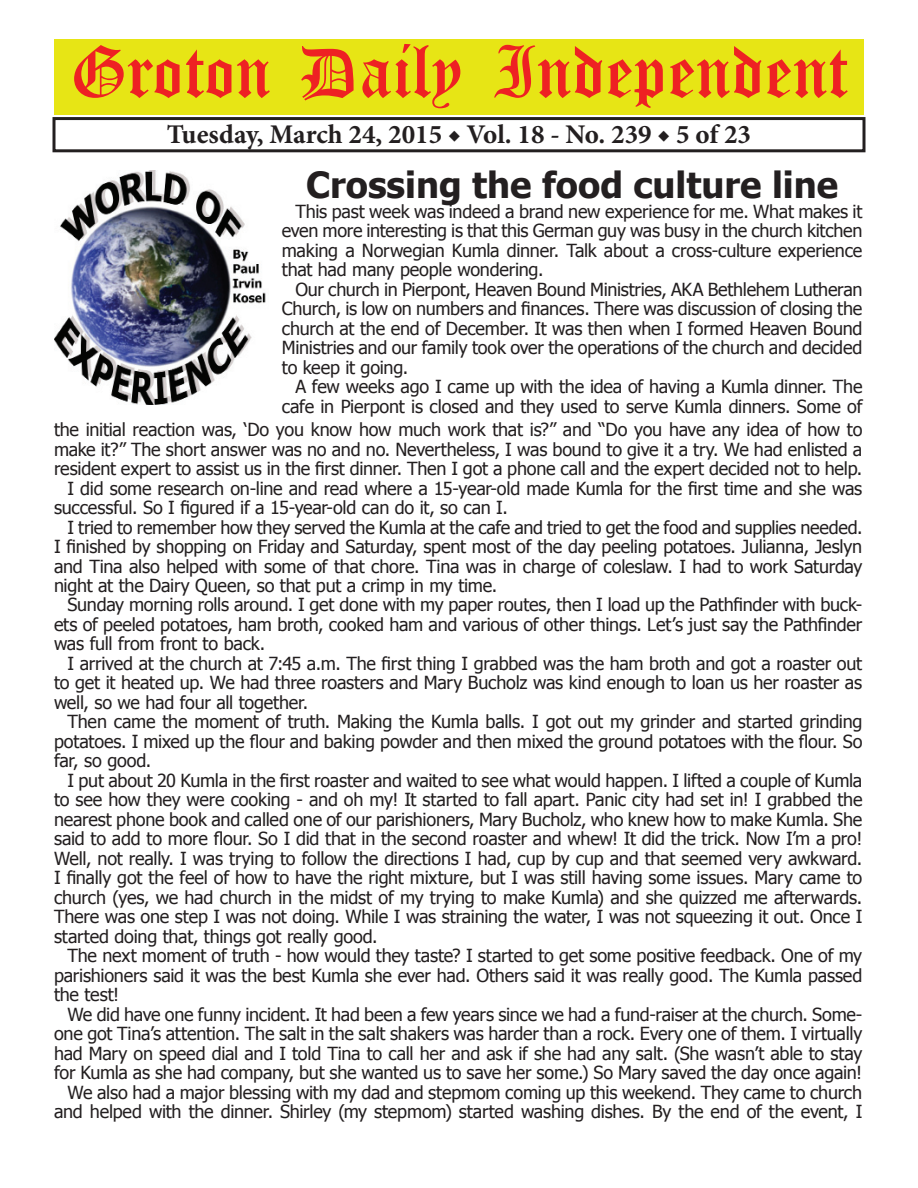
<style>
.page{position:relative;width:918px;height:1188px;background:#fff}
.page>*{position:absolute;margin:0;border:0;box-sizing:border-box;transform-origin:0 0}
.t1{font:54px "Old English Five";color:#ee2123}
.t2{font:700 36px "Tahoma";color:#231f20}
.t3{font:700 27px "Minion Pro";color:#231f20}
.t4{font:18px/19.5px "Tahoma";letter-spacing:-.015em;color:#231f20;text-align:justify}
</style>
<div class="page">
<div style="left:52px;top:117px;width:814px;height:35px;border:3px solid #231f20"></div>
<div style="left:54px;top:40px;width:810px;height:75px;background:#e7e515"></div>
<img style="left:54px;top:171px;width:212px;height:233px">
<h1 class="t1" style="left:70px;top:47px;width:779px">Groton Daily Independent</h1>
<h3 class="t3" style="left:167px;top:116px;width:586px">Tuesday, March 24, 2015 ◆ Vol. 18 - No. 239 ◆ 5 of 23</h3>
<h2 class="t2" style="left:306px;top:160px;width:533px">Crossing the food culture line</h2>
<p class="t4" style="left:282px;top:201px;width:582px;text-indent:14px">This past week was indeed a brand new experience for me. What makes it even more interesting is that this German guy was busy in the church kitchen making a Norwegian Kumla dinner. Talk about a cross-culture experience that had many people wondering.</p>
<p class="t4" style="left:282px;top:279px;width:582px;text-indent:14px">Our church in Pierpont, Heaven Bound Ministries, AKA Bethlehem Lutheran Church, is low on numbers and finances. There was discussion of closing the church at the end of December. It was then when I formed Heaven Bound Ministries and our family took over the operations of the church and decided to keep it going.</p>
<p class="t4" style="left:282px;top:376px;width:582px;text-align:right">A few weeks ago I came up with the idea of having a Kumla dinner. The cafe in Pierpont is closed and they used to serve Kumla dinners. Some of</p>
<p class="t4" style="left:54px;top:419px;width:810px">the initial reaction was, ‘Do you know how much work that is?” and “Do you have any idea of how to</p>
<p class="t4" style="left:54px;top:438px;width:810px">make it?” The short answer was no and no. Nevertheless, I was bound to give it a try. We had enlisted a</p>
<p class="t4" style="left:54px;top:458px;width:810px">resident expert to assist us in the first dinner. Then I got a phone call and the expert decided not to help.</p>
<p class="t4" style="left:68px;top:477px;width:796px">I did some research on-line and read where a 15-year-old made Kumla for the first time and she was</p>
<p class="t4" style="left:54px;top:497px;width:456px">successful. So I figured if a 15-year-old can do it, so can I.</p>
<p class="t4" style="left:68px;top:516px;width:796px">I tried to remember how they served the Kumla at the cafe and tried to get the food and supplies needed.</p>
<p class="t4" style="left:54px;top:536px;width:810px">I finished by shopping on Friday and Saturday, spent most of the day peeling potatoes. Julianna, Jeslyn</p>
<p class="t4" style="left:54px;top:555px;width:810px">and Tina also helped with some of that chore. Tina was in charge of coleslaw. I had to work Saturday</p>
<p class="t4" style="left:54px;top:575px;width:445px">night at the Dairy Queen, so that put a crimp in my time.</p>
<p class="t4" style="left:68px;top:594px;width:796px">Sunday morning rolls around. I get done with my paper routes, then I load up the Pathfinder with buck-</p>
<p class="t4" style="left:54px;top:614px;width:810px">ets of peeled potatoes, ham broth, cooked ham and various of other things. Let’s just say the Pathfinder</p>
<p class="t4" style="left:54px;top:633px;width:213px">was full from front to back.</p>
<p class="t4" style="left:68px;top:653px;width:796px">I arrived at the church at 7:45 a.m. The first thing I grabbed was the ham broth and got a roaster out</p>
<p class="t4" style="left:54px;top:672px;width:810px">to get it heated up. We had three roasters and Mary Bucholz was kind enough to loan us her roaster as</p>
<p class="t4" style="left:54px;top:692px;width:256px">well, so we had four all together.</p>
<p class="t4" style="left:68px;top:711px;width:796px">Then came the moment of truth. Making the Kumla balls. I got out my grinder and started grinding</p>
<p class="t4" style="left:54px;top:731px;width:810px">potatoes. I mixed up the flour and baking powder and then mixed the ground potatoes with the flour. So</p>
<p class="t4" style="left:54px;top:750px;width:99px">far, so good.</p>
<p class="t4" style="left:68px;top:770px;width:796px">I put about 20 Kumla in the first roaster and waited to see what would happen. I lifted a couple of Kumla</p>
<p class="t4" style="left:54px;top:789px;width:810px">to see how they were cooking - and oh my! It started to fall apart. Panic city had set in! I grabbed the</p>
<p class="t4" style="left:54px;top:809px;width:810px">nearest phone book and called one of our parishioners, Mary Bucholz, who knew how to make Kumla. She</p>
<p class="t4" style="left:54px;top:828px;width:810px">said to add to more flour. So I did that in the second roaster and whew! It did the trick. Now I’m a pro!</p>
<p class="t4" style="left:54px;top:848px;width:810px">Well, not really. I was trying to follow the directions I had, cup by cup and that seemed very awkward.</p>
<p class="t4" style="left:54px;top:867px;width:810px">I finally got the feel of how to have the right mixture, but I was still having some issues. Mary came to</p>
<p class="t4" style="left:54px;top:887px;width:810px">church (yes, we had church in the midst of my trying to make Kumla) and she quizzed me afterwards.</p>
<p class="t4" style="left:54px;top:906px;width:810px">There was one step I was not doing. While I was straining the water, I was not squeezing it out. Once I</p>
<p class="t4" style="left:54px;top:926px;width:325px">started doing that, things got really good.</p>
<p class="t4" style="left:68px;top:945px;width:796px">The next moment of truth - how would they taste? I started to get some positive feedback. One of my</p>
<p class="t4" style="left:54px;top:965px;width:810px">parishioners said it was the best Kumla she ever had. Others said it was really good. The Kumla passed</p>
<p class="t4" style="left:54px;top:984px;width:67px">the test!</p>
<p class="t4" style="left:68px;top:1004px;width:796px">We did have one funny incident. It had been a few years since we had a fund-raiser at the church. Some-</p>
<p class="t4" style="left:54px;top:1023px;width:810px">one got Tina’s attention. The salt in the salt shakers was harder than a rock. Every one of them. I virtually</p>
<p class="t4" style="left:54px;top:1043px;width:810px">had Mary on speed dial and I told Tina to call her and ask if she had any salt. (She wasn’t able to stay</p>
<p class="t4" style="left:54px;top:1062px;width:810px">for Kumla as she had company, but she wanted us to save her some.) So Mary saved the day once again!</p>
<p class="t4" style="left:68px;top:1082px;width:796px">We also had a major blessing with my dad and stepmom coming up this weekend. They came to church</p>
<p class="t4" style="left:54px;top:1101px;width:810px">and helped with the dinner. Shirley (my stepmom) started washing dishes. By the end of the event, I</p>
</div>
